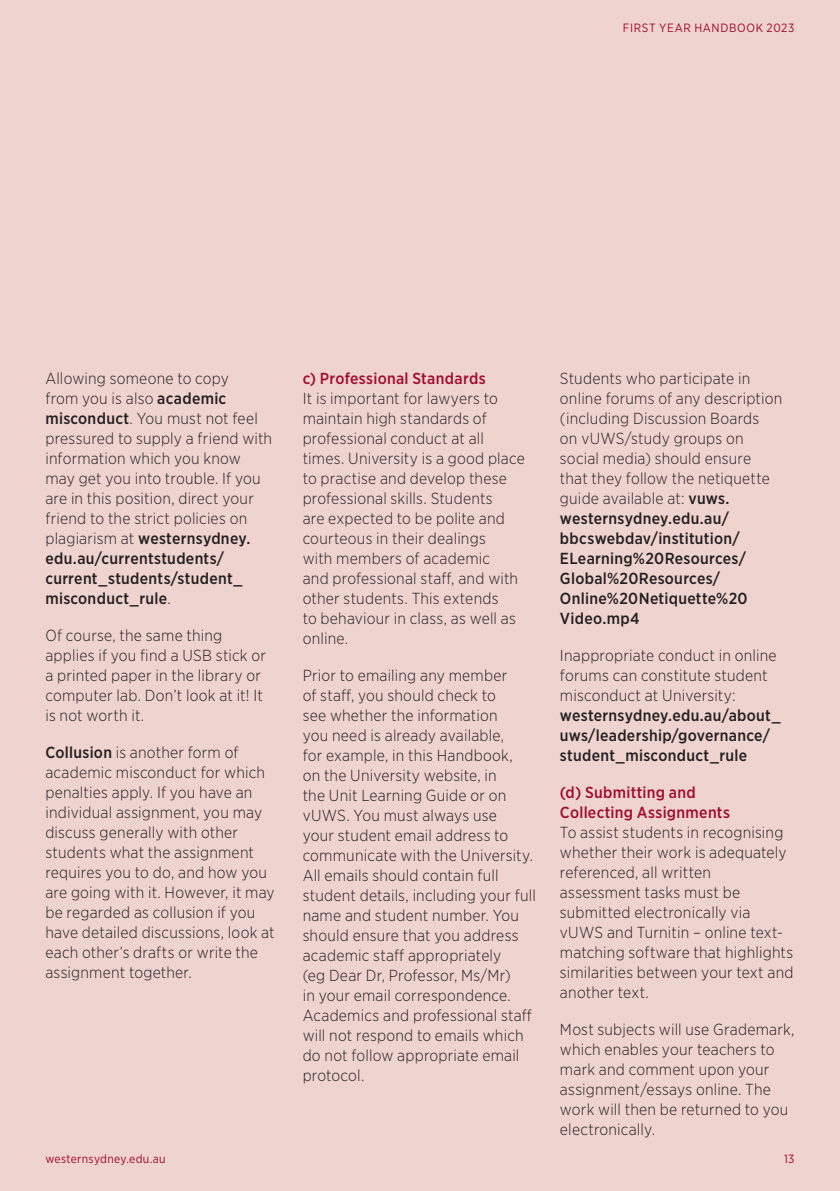
<style>
.page{position:relative;width:840px;height:1191px;background:#fff}
.page>*{position:absolute;margin:0;border:0;box-sizing:border-box;transform-origin:0 0}
.t1{font:300 16px/20px "Gotham Narrow";letter-spacing:.015em;color:#231f20}
.t2{font:500 16px/20px "Gotham Narrow";letter-spacing:.02em;color:#231f20}
.t3{font:500 16px/20px "Gotham Narrow";letter-spacing:.02em;color:#a30a32}
.t4{font:12px "Gotham Narrow";letter-spacing:.04em;color:#a30a32}
.s1{font-weight:500}
</style>
<div class="page">
<div style="left:0;top:0;width:839px;height:1191px;background:#eed3ce"></div>
<p class="t4" style="left:622px;top:21px;width:173px">FIRST YEAR HANDBOOK 2023</p>
<p class="t1" style="left:45px;top:368px;width:228px">Allowing someone to copy<br>from you is also <span class="s1">academic misconduct</span>. You must not feel pressured to supply a friend with information which you know may get you into trouble. If you are in this position, direct your friend to the strict policies on plagiarism at <span class="s1">westernsydney. edu.au/currentstudents/ current_students/student_ misconduct_rule</span>.</p>
<p class="t1" style="left:45px;top:625px;width:222px">Of course, the same thing applies if you find a USB stick or a printed paper in the library or computer lab. Don’t look at it! It is not worth it.</p>
<p class="t1" style="left:45px;top:742px;width:231px"><span class="s1">Collusion</span> is another form of academic misconduct for which penalties apply. If you have an individual assignment, you may discuss generally with other students what the assignment requires you to do, and how you are going with it. However, it may be regarded as collusion if you have detailed discussions, look at each other’s drafts or write the assignment together.</p>
<p class="t3" style="left:302px;top:368px;width:184px">c) Professional Standards</p>
<p class="t1" style="left:302px;top:388px;width:223px">It is important for lawyers to maintain high standards of professional conduct at all times. University is a good place to practise and develop these professional skills. Students<br>are expected to be polite and courteous in their dealings<br>with members of academic<br>and professional staff, and with other students. This extends<br>to behaviour in class, as well as online.</p>
<p class="t1" style="left:302px;top:665px;width:235px">Prior to emailing any member<br>of staff, you should check to<br>see whether the information<br>you need is already available,<br>for example, in this Handbook,<br>on the University website, in<br>the Unit Learning Guide or on vUWS. You must always use<br>your student email address to communicate with the University.<br>All emails should contain full student details, including your full name and student number. You should ensure that you address academic staff appropriately<br>(eg Dear Dr, Professor, Ms/Mr)<br>in your email correspondence.<br>Academics and professional staff will not respond to emails which do not follow appropriate email protocol.</p>
<p class="t1" style="left:559px;top:368px;width:224px">Students who participate in online forums of any description (including Discussion Boards<br>on vUWS/study groups on social media) should ensure that they follow the netiquette guide available at: <span class="s1">vuws. westernsydney.edu.au/ bbcswebdav/institution/<br>ELearning%20Resources/<br>Global%20Resources/<br>Online%20Netiquette%20<br>Video.mp4</span></p>
<p class="t1" style="left:559px;top:645px;width:218px">Inappropriate conduct in online forums can constitute student misconduct at University:</p>
<p class="t2" style="left:559px;top:705px;width:222px">westernsydney.edu.au/about_ uws/leadership/governance/ student_misconduct_rule</p>
<p class="t3" style="left:559px;top:782px;width:171px">(d) Submitting and<br>Collecting Assignments</p>
<p class="t1" style="left:559px;top:822px;width:235px">To assist students in recognising whether their work is adequately referenced, all written assessment tasks must be submitted electronically via vUWS and Turnitin – online text&shy;matching software that highlights similarities between your text and another text.</p>
<p class="t1" style="left:559px;top:1019px;width:236px">Most subjects will use Grademark, which enables your teachers to mark and comment upon your assignment/essays online. The work will then be returned to you electronically.</p>
<p class="t4" style="left:45px;top:1151px;width:122px">westernsydney.edu.au</p>
<p class="t4" style="left:783px;top:1151px;width:12px">13</p>
</div>
